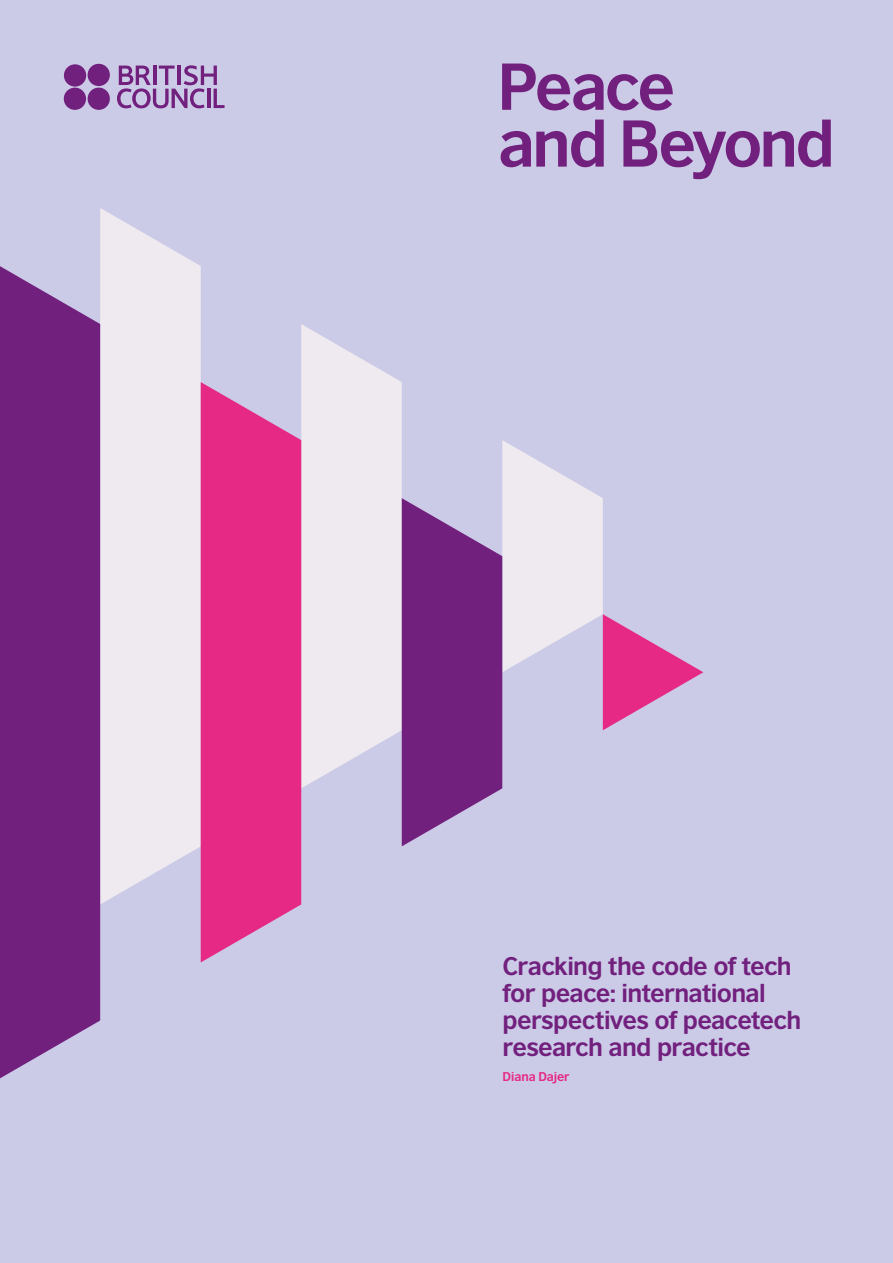
<style>
.page{position:relative;width:893px;height:1263px;background:#cccbe7}
.page>*{position:absolute;margin:0;border:0;box-sizing:border-box;transform-origin:0 0}
.t1{font:700 62.25px/56.8px "British Council Sans";letter-spacing:-.045em;color:#72207e}
.t2{font:700 24px/27px "British Council Sans";letter-spacing:-.03em;color:#72207e}
.t3{font:700 12px "British Council Sans";letter-spacing:-.01em;color:#e62984}
</style>
<div class="page">
<svg style="left:100px;top:208px;width:101px;height:696px;background:#ebe6ee"></svg>
<svg style="left:301px;top:324px;width:101px;height:464px;background:#eae5ee"></svg>
<svg style="left:201px;top:382px;width:100px;height:580px;background:#e3388d"></svg>
<div style="left:0;top:266px;width:100px;height:812px;background:#72207e"></div>
<svg style="left:402px;top:440px;width:301px;height:406px"></svg>
<svg style="left:117px;top:65px;width:108px;height:43px"></svg>
<div style="left:64px;top:88px;width:22px;height:22px;background:#72207e;border-radius:50%"></div>
<div style="left:88px;top:88px;width:22px;height:22px;background:#72207e;border-radius:50%"></div>
<div style="left:64px;top:64px;width:22px;height:23px;background:#72207e;border-radius:50%"></div>
<div style="left:88px;top:64px;width:22px;height:22px;background:#72207e;border-radius:50%"></div>
<h1 class="t1" style="left:497px;top:51px;width:339px">Peace<br>and Beyond</h1>
<p class="t2" style="left:503px;top:950px;width:300px">Cracking the code of tech for peace: international perspectives of peacetech research and practice</p>
<p class="t3" style="left:503px;top:1065px;width:69px">Diana Dajer</p>
</div>
